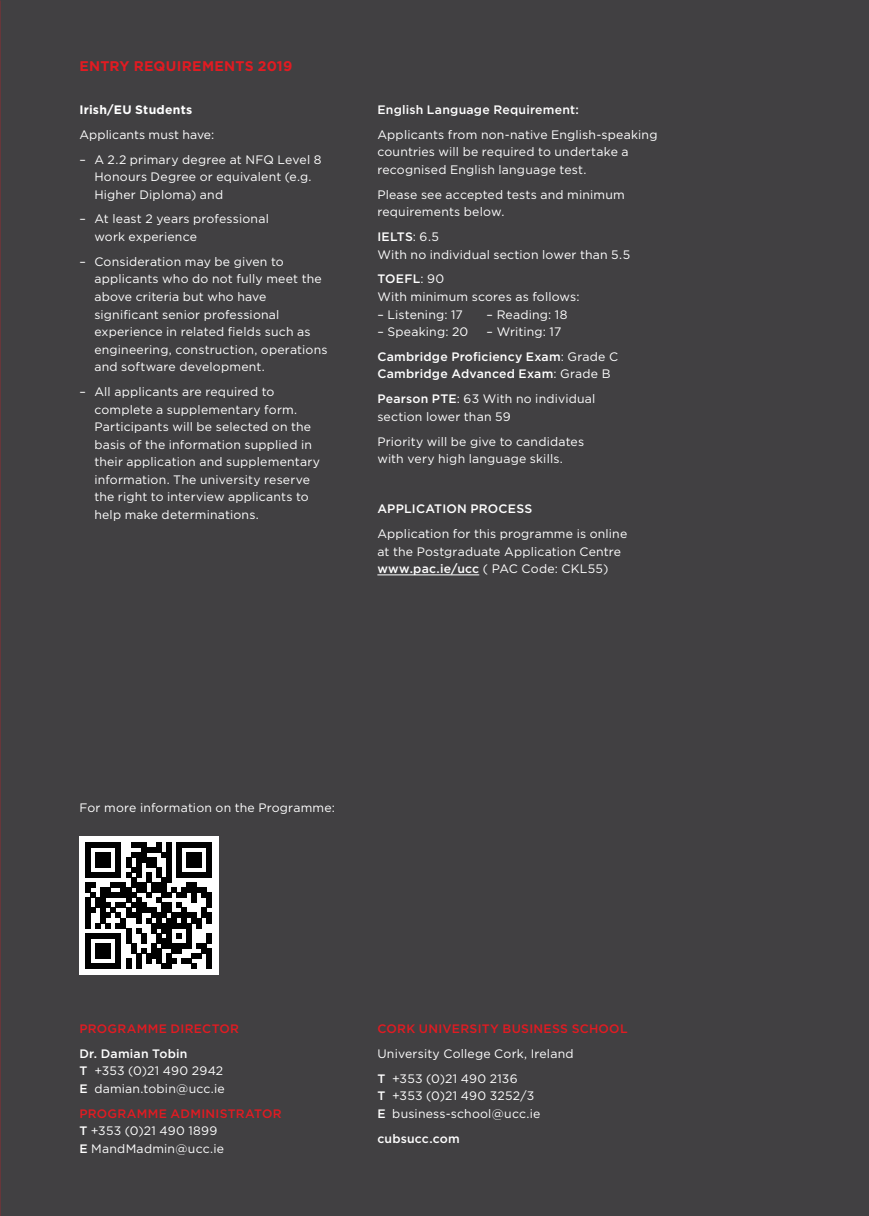
<style>
.page{position:relative;width:869px;height:1216px;background:#fff}
.page>*{position:absolute;margin:0;border:0;box-sizing:border-box;transform-origin:0 0}
.t1{font:700 14px "Gotham";letter-spacing:.015em;color:#e11b22}
.t2{font:12.25px/17.5px "Gotham";letter-spacing:.015em;color:#fff}
.t3{font:500 12.25px/25px "Gotham";letter-spacing:.02em;color:#fff}
.t4{font:500 12.25px "Gotham";letter-spacing:.025em;color:#e11b22}
.t5{font:700 12.25px "Gotham";letter-spacing:.02em;color:#fff}
.s1{font-weight:500}
.s2{font-weight:400}
.s3{font-weight:500;color:#e11b22}
</style>
<div class="page">
<div style="left:0;top:0;width:868px;height:1215px;background:#414042"></div>
<hr style="left:377px;top:574px;width:102px;height:1px;background:#fff">
<div style="left:79px;top:836px;width:139px;height:139px;background:#fff"></div>
<svg style="left:86px;top:842px;width:125px;height:126px"></svg>
<p class="t1" style="left:79px;top:58px;width:214px">ENTRY REQUIREMENTS 2019</p>
<p class="t5" style="left:79px;top:102px;width:114px">Irish/EU Students</p>
<p class="t2" style="left:79px;top:125px;width:136px">Applicants must have:</p>
<p class="t2" style="left:94px;top:150px;width:228px;text-indent:-15px">– A 2.2 primary degree at NFQ Level 8<br>Honours Degree or equivalent (e.g.<br>Higher Diploma) and</p>
<p class="t2" style="left:94px;top:210px;width:176px;text-indent:-15px">– At least 2 years professional work experience</p>
<p class="t2" style="left:94px;top:253px;width:235px;text-indent:-15px">– Consideration may be given to applicants who do not fully meet the above criteria but who have significant senior professional experience in related fields such as engineering, construction, operations and software development.</p>
<p class="t2" style="left:94px;top:382px;width:227px;text-indent:-15px">– All applicants are required to complete a supplementary form.<br>Participants will be selected on the basis of the information supplied in their application and supplementary information. The university reserve the right to interview applicants to help make determinations.</p>
<p class="t3" style="left:377px;top:96px;width:203px">English Language Requirement:</p>
<p class="t2" style="left:377px;top:125px;width:281px">Applicants from non-native English-speaking countries will be required to undertake a recognised English language test.</p>
<p class="t2" style="left:377px;top:185px;width:249px">Please see accepted tests and minimum requirements below.</p>
<p class="t2" style="left:377px;top:228px;width:254px"><span class="s1">IELTS</span>: 6.5<br>With no individual section lower than 5.5</p>
<p class="t2" style="left:377px;top:270px;width:203px"><span class="s1">TOEFL</span>: 90<br>With minimum scores as follows:</p>
<p class="t2" style="left:377px;top:305px;width:87px">– Listening: 17</p>
<p class="t2" style="left:486px;top:305px;width:82px">– Reading: 18</p>
<p class="t2" style="left:377px;top:323px;width:92px">– Speaking: 20</p>
<p class="t3" style="left:377px;top:319px;width:242px;text-indent:109px"><span class="s2">– Writing: 17<br></span>Cambridge Proficiency Exam<span class="s2">: Grade C</span></p>
<p class="t3" style="left:377px;top:361px;width:234px">Cambridge Advanced Exam<span class="s2">: Grade B<br></span>Pearson PTE<span class="s2">: 63 With no individual</span></p>
<p class="t2" style="left:377px;top:404px;width:208px;line-height:25px">section lower than 59<br>Priority will be give to candidates</p>
<p class="t2" style="left:377px;top:450px;width:187px">with very high language skills.</p>
<p class="t3" style="left:377px;top:496px;width:156px">APPLICATION PROCESS</p>
<p class="t2" style="left:377px;top:525px;width:251px">Application for this programme is online at the Postgraduate Application Centre <span class="s1">www.pac.ie/ucc</span> ( PAC Code: CKL55)</p>
<p class="t2" style="left:79px;top:798px;width:257px">For more information on the Programme:</p>
<p class="t4" style="left:79px;top:1021px;width:161px">PROGRAMME DIRECTOR</p>
<p class="t2" style="left:79px;top:1044px;width:147px"><span class="s1">Dr. Damian Tobin<br>T</span> +353 (0)21 490 2942<br><span class="s1">E</span> damian.tobin@ucc.ie</p>
<p class="t2" style="left:79px;top:1104px;width:204px"><span class="s3">PROGRAMME ADMINISTRATOR<br></span><span class="s1">T</span> +353 (0)21 490 1899<br><span class="s1">E</span> MandMadmin@ucc.ie</p>
<p class="t4" style="left:377px;top:1021px;width:252px">CORK UNIVERSITY BUSINESS SCHOOL</p>
<p class="t2" style="left:377px;top:1040px;width:198px;line-height:25px">University College Cork, Ireland<br><span class="s1">T</span> +353 (0)21 490 2136</p>
<p class="t2" style="left:377px;top:1086px;width:164px"><span class="s1">T</span> +353 (0)21 490 3252/3<br><span class="s1">E</span> business-school@ucc.ie</p>
<p class="t3" style="left:377px;top:1125px;width:84px">cubsucc.com</p>
</div>
